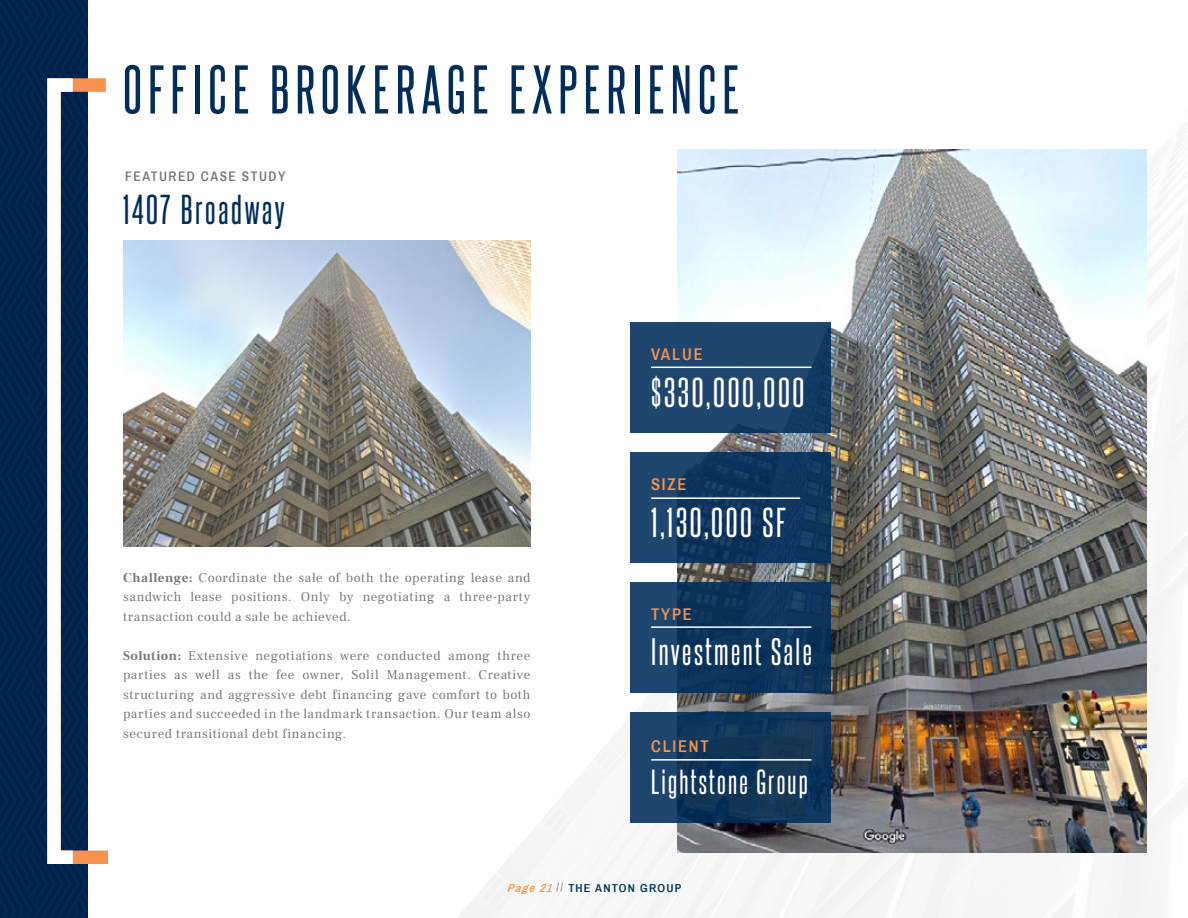
<style>
.page{position:relative;width:1188px;height:918px;background:#fff}
.page>*{position:absolute;margin:0;border:0;box-sizing:border-box;transform-origin:0 0}
.t1{font:58.5px "Steelfish Rg";letter-spacing:.11em;color:#002d5b}
.t2{font:36px "Steelfish Rg";letter-spacing:.075em;color:#fff}
.t3{font:36px "Steelfish Rg";letter-spacing:.07em;color:#002d5b}
.t4{font:33px "Steelfish Rg";letter-spacing:.075em;color:#fff}
.t5{font:30px "Steelfish Rg";letter-spacing:.075em;color:#fff}
.t6{font:600 16.5px "Archivo Narrow";letter-spacing:.11em;color:#f7934e}
.t7{font:600 13.5px "Archivo Narrow";letter-spacing:.11em;color:#77787b}
.t8{font:13.2px/19.5px "Frank Ruhl Libre";letter-spacing:.04em;color:#77787b;text-align:justify}
.t9{font:600 11.25px "Archivo Narrow";letter-spacing:.1em;color:#002d5b;scale:1.08 1}
.s1{font-weight:700}
.s2{font-style:italic;color:#f7934e}
.s3{color:#939598}
</style>
<div class="page">
<img style="left:457px;top:134px;width:731px;height:784px">
<img style="left:123px;top:240px;width:407px;height:307px">
<img style="left:678px;top:149px;width:469px;height:703px">
<svg style="left:0;top:0;width:88px;height:918px;background:#00234d"></svg>
<svg style="left:40px;top:72px;width:68px;height:799px"></svg>
<div style="left:47px;top:78px;width:33px;height:786px;border:14px solid #fff"></div>
<svg style="left:630px;top:322px;width:200px;height:110px;background:#1d456d"></svg>
<svg style="left:630px;top:582px;width:200px;height:110px;background:#113860"></svg>
<div style="left:630px;top:452px;width:200px;height:110px;background:linear-gradient(to bottom,#133b63,#113960)"></div>
<svg style="left:630px;top:712px;width:200px;height:110px;background:#13385c"></svg>
<hr style="left:651px;top:497px;width:149px;height:2px;background:#fff">
<hr style="left:651px;top:759px;width:160px;height:2px;background:#fff">
<hr style="left:651px;top:626px;width:160px;height:2px;background:#fff">
<hr style="left:651px;top:367px;width:160px;height:1px;background:#fff">
<h1 class="t1" style="left:123px;top:48px;width:617px">OFFICE BROKERAGE EXPERIENCE</h1>
<p class="t7" style="left:125px;top:169px;width:162px">FEATURED CASE STUDY</p>
<h2 class="t3" style="left:123px;top:184px;width:163px">1407 Broadway</h2>
<p class="t8" style="left:123px;top:568px;width:409px"><span class="s1">Challenge:</span> Coordinate the sale of both the operating lease and sandwich lease positions. Only by negotiating a three-party transaction could a sale be achieved.</p>
<p class="t8" style="left:123px;top:646px;width:409px"><span class="s1">Solution:</span> Extensive negotiations were conducted among three parties as well as the fee owner, Solil Management. Creative structuring and aggressive debt financing gave comfort to both parties and succeeded in the landmark transaction. Our team also secured transitional debt financing.</p>
<p class="t6" style="left:651px;top:344px;width:53px">VALUE</p>
<h2 class="t2" style="left:651px;top:367px;width:155px">$330,000,000</h2>
<p class="t6" style="left:651px;top:475px;width:37px">SIZE</p>
<h2 class="t2" style="left:651px;top:497px;width:136px">1,130,000 SF</h2>
<p class="t6" style="left:651px;top:605px;width:42px">TYPE</p>
<h3 class="t4" style="left:651px;top:628px;width:162px">Investment Sale</h3>
<p class="t6" style="left:651px;top:736px;width:59px">CLIENT</p>
<h3 class="t5" style="left:651px;top:760px;width:158px">Lightstone Group</h3>
<p class="t9" style="left:507px;top:881px;width:163px"><span class="s2">Page 21</span><span class="s3">//</span> THE ANTON GROUP</p>
</div>
